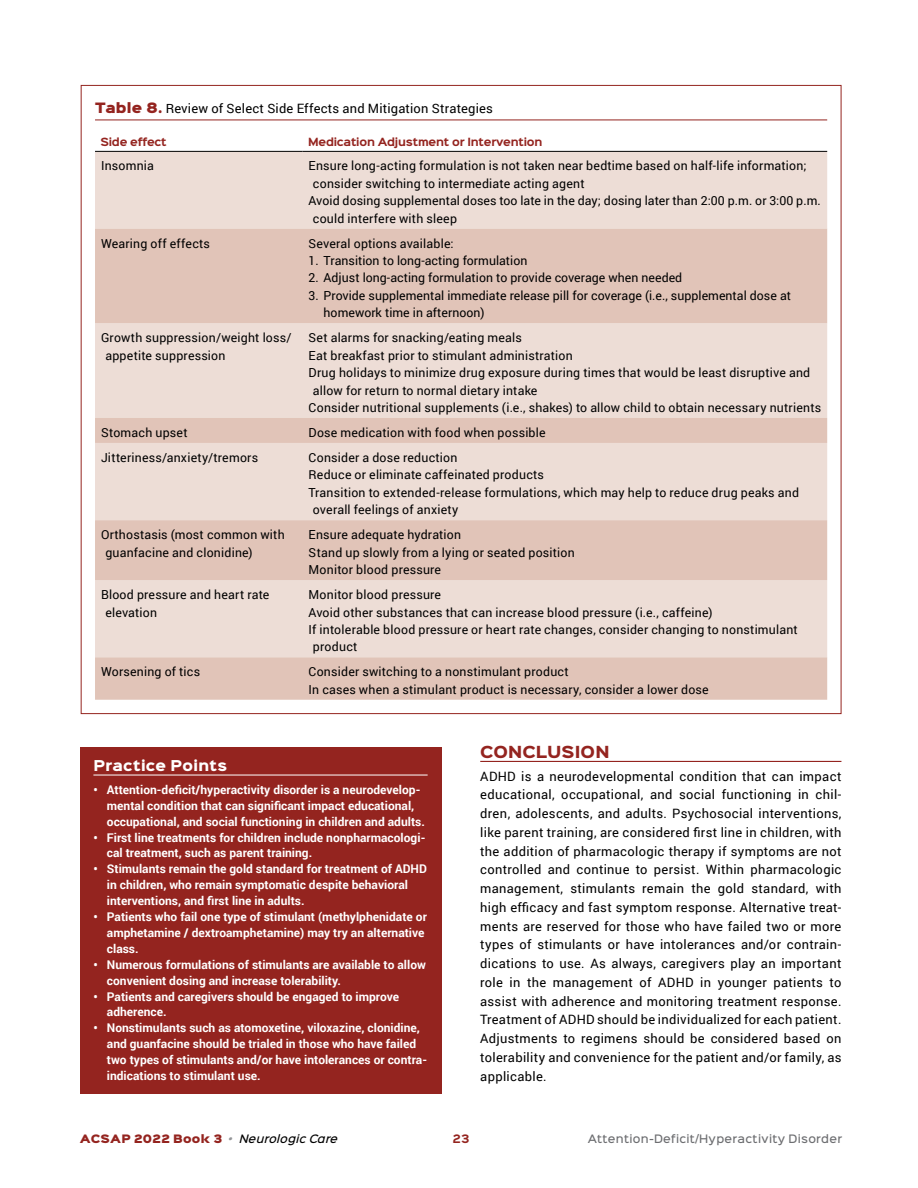
<style>
.page{position:relative;width:918px;height:1188px;background:#fff}
.page>*{position:absolute;margin:0;border:0;box-sizing:border-box;transform-origin:0 0}
.t1{font:900 15px "Sinkin Sans 800";letter-spacing:.01em;color:#94241f}
.t2{font:900 13.5px "Sinkin Sans 800";letter-spacing:.025em;color:#fff}
.t3{font:12.9px/18.8px "Roboto";letter-spacing:.02em;color:#000;text-align:justify}
.t4{font:12.45px/17.4px "Roboto";letter-spacing:.015em;color:#000}
.t5{font:700 12px/15.9px "Roboto";color:#fff}
.t6{font:500 10.5px "Sinkin Sans 500";letter-spacing:.025em;color:#6d6e71}
.t7{font:10.5px "Sinkin Sans 900 X Black";letter-spacing:.03em;color:#94241f}
.t8{font:700 10.5px "Sinkin Sans 700";color:#94241f}
.t9{font:700 10.2px "Sinkin Sans 700";letter-spacing:-.02em;color:#94241f}
.s1{font-family:"Sinkin Sans 900 X Black";color:#94241f}
.s2{font-family:"Sinkin Sans 500";font-weight:500;font-style:italic;color:#939598}
.s3{font-family:"Sinkin Sans 500";font-weight:500;font-style:italic;color:#000}
</style>
<div class="page">
<hr style="left:480px;top:761px;width:361px;height:1px;background:#94241f">
<hr style="left:95px;top:120px;width:732px;height:1px;background:#94241f">
<div style="left:95px;top:152px;width:732px;height:77px;background:#edddd6"></div>
<svg style="left:95px;top:229px;width:732px;height:471px;background:#e7d1c7"></svg>
<hr style="left:95px;top:151px;width:208px;height:1px;background:#000">
<hr style="left:303px;top:151px;width:524px;height:1px;background:#000">
<div style="left:80px;top:747px;width:361px;height:347px;background:#94241f"></div>
<hr style="left:93px;top:775px;width:335px;height:1px;background:#fff">
<p class="t3" style="left:95px;top:98px;width:399px"><span class="s1">Table 8.</span> Review of Select Side Effects and Mitigation Strategies</p>
<p class="t9" style="left:100px;top:136px;width:68px">Side effect</p>
<p class="t9" style="left:308px;top:136px;width:236px">Medication Adjustment or Intervention</p>
<p class="t4" style="left:101px;top:157px;width:54px">Insomnia</p>
<p class="t4" style="left:309px;top:157px;width:500px">Ensure long-acting formulation is not taken near bedtime based on half-life information;</p>
<p class="t4" style="left:313px;top:174px;width:273px">consider switching to intermediate acting agent</p>
<p class="t4" style="left:309px;top:192px;width:514px">Avoid dosing supplemental doses too late in the day; dosing later than 2:00 p.m. or 3:00 p.m.</p>
<p class="t4" style="left:313px;top:209px;width:146px">could interfere with sleep</p>
<p class="t4" style="left:101px;top:234px;width:110px">Wearing off effects</p>
<p class="t4" style="left:309px;top:234px;width:147px">Several options available:</p>
<p class="t4" style="left:309px;top:251px;width:220px">1. Transition to long-acting formulation</p>
<p class="t4" style="left:309px;top:269px;width:375px">2. Adjust long-acting formulation to provide coverage when needed</p>
<p class="t4" style="left:324px;top:286px;width:469px;text-indent:-15px">3. Provide supplemental immediate release pill for coverage (i.e., supplemental dose at homework time in afternoon)</p>
<p class="t4" style="left:105px;top:329px;width:188px;text-indent:-4px">Growth suppression/weight loss/ appetite suppression</p>
<p class="t4" style="left:309px;top:329px;width:215px">Set alarms for snacking/eating meals</p>
<p class="t4" style="left:309px;top:346px;width:266px">Eat breakfast prior to stimulant administration</p>
<p class="t4" style="left:309px;top:364px;width:503px">Drug holidays to minimize drug exposure during times that would be least disruptive and</p>
<p class="t4" style="left:313px;top:381px;width:226px">allow for return to normal dietary intake</p>
<p class="t4" style="left:309px;top:398px;width:514px">Consider nutritional supplements (i.e., shakes) to allow child to obtain necessary nutrients</p>
<p class="t4" style="left:101px;top:423px;width:88px">Stomach upset</p>
<p class="t4" style="left:309px;top:423px;width:239px">Dose medication with food when possible</p>
<p class="t4" style="left:101px;top:448px;width:159px">Jitteriness/anxiety/tremors</p>
<p class="t4" style="left:309px;top:448px;width:150px">Consider a dose reduction</p>
<p class="t4" style="left:309px;top:466px;width:237px">Reduce or eliminate caffeinated products</p>
<p class="t4" style="left:309px;top:483px;width:492px">Transition to extended-release formulations, which may help to reduce drug peaks and</p>
<p class="t4" style="left:313px;top:501px;width:147px">overall feelings of anxiety</p>
<p class="t4" style="left:105px;top:526px;width:181px;text-indent:-4px">Orthostasis (most common with guanfacine and clonidine)</p>
<p class="t4" style="left:309px;top:526px;width:268px">Ensure adequate hydration<br>Stand up slowly from a lying or seated position<br>Monitor blood pressure</p>
<p class="t4" style="left:105px;top:586px;width:166px;text-indent:-4px">Blood pressure and heart rate elevation</p>
<p class="t4" style="left:309px;top:586px;width:134px">Monitor blood pressure</p>
<p class="t4" style="left:309px;top:603px;width:405px">Avoid other substances that can increase blood pressure (i.e., caffeine)</p>
<p class="t4" style="left:309px;top:620px;width:491px">If intolerable blood pressure or heart rate changes, consider changing to nonstimulant</p>
<p class="t4" style="left:313px;top:638px;width:46px">product</p>
<p class="t4" style="left:101px;top:663px;width:101px">Worsening of tics</p>
<p class="t4" style="left:309px;top:663px;width:402px">Consider switching to a nonstimulant product<br>In cases when a stimulant product is necessary, consider a lower dose</p>
<p class="t2" style="left:93px;top:759px;width:135px">Practice Points</p>
<p class="t5" style="left:107px;top:781px;width:319px;text-indent:-14px">• Attention-deficit/hyperactivity disorder is a neurodevelop&shy;mental condition that can significant impact educational, occupational, and social functioning in children and adults.</p>
<p class="t5" style="left:107px;top:829px;width:320px;text-indent:-14px">• First line treatments for children include nonpharmacologi&shy;cal treatment, such as parent training.</p>
<p class="t5" style="left:107px;top:861px;width:322px;text-indent:-14px">• Stimulants remain the gold standard for treatment of ADHD in children, who remain symptomatic despite behavioral interventions, and first line in adults.</p>
<p class="t5" style="left:107px;top:908px;width:321px;text-indent:-14px">• Patients who fail one type of stimulant (methylphenidate or amphetamine / dextroamphetamine) may try an alternative class.</p>
<p class="t5" style="left:107px;top:956px;width:321px;text-indent:-14px">• Numerous formulations of stimulants are available to allow convenient dosing and increase tolerability.</p>
<p class="t5" style="left:107px;top:988px;width:294px;text-indent:-14px">• Patients and caregivers should be engaged to improve adherence.</p>
<p class="t5" style="left:107px;top:1020px;width:322px;text-indent:-14px">• Nonstimulants such as atomoxetine, viloxazine, clonidine, and guanfacine should be trialed in those who have failed two types of stimulants and/or have intolerances or contra&shy;indications to stimulant use.</p>
<p class="t1" style="left:480px;top:744px;width:131px">CONCLUSION</p>
<p class="t3" style="left:480px;top:766px;width:363px">ADHD is a neurodevelopmental condition that can impact educational, occupational, and social functioning in chil&shy;dren, adolescents, and adults. Psychosocial interventions, like parent training, are considered first line in children, with the addition of pharmacologic therapy if symptoms are not controlled and continue to persist. Within pharmacologic management, stimulants remain the gold standard, with high efficacy and fast symptom response. Alternative treat&shy;ments are reserved for those who have failed two or more types of stimulants or have intolerances and/or contrain&shy;dications to use. As always, caregivers play an important role in the management of ADHD in younger patients to assist with adherence and monitoring treatment response.<br>Treatment of ADHD should be individualized for each patient.<br>Adjustments to regimens should be considered based on tolerability and convenience for the patient and/or family, as applicable.</p>
<p class="t7" style="left:80px;top:1133px;width:259px">ACSAP 2022 Book 3 <span class="s2">•</span> <span class="s3">Neurologic Care</span></p>
<p class="t8" style="left:453px;top:1133px;width:18px">23</p>
<p class="t6" style="left:588px;top:1130px;width:256px">Attention-Deficit/Hyperactivity Disorder</p>
</div>
